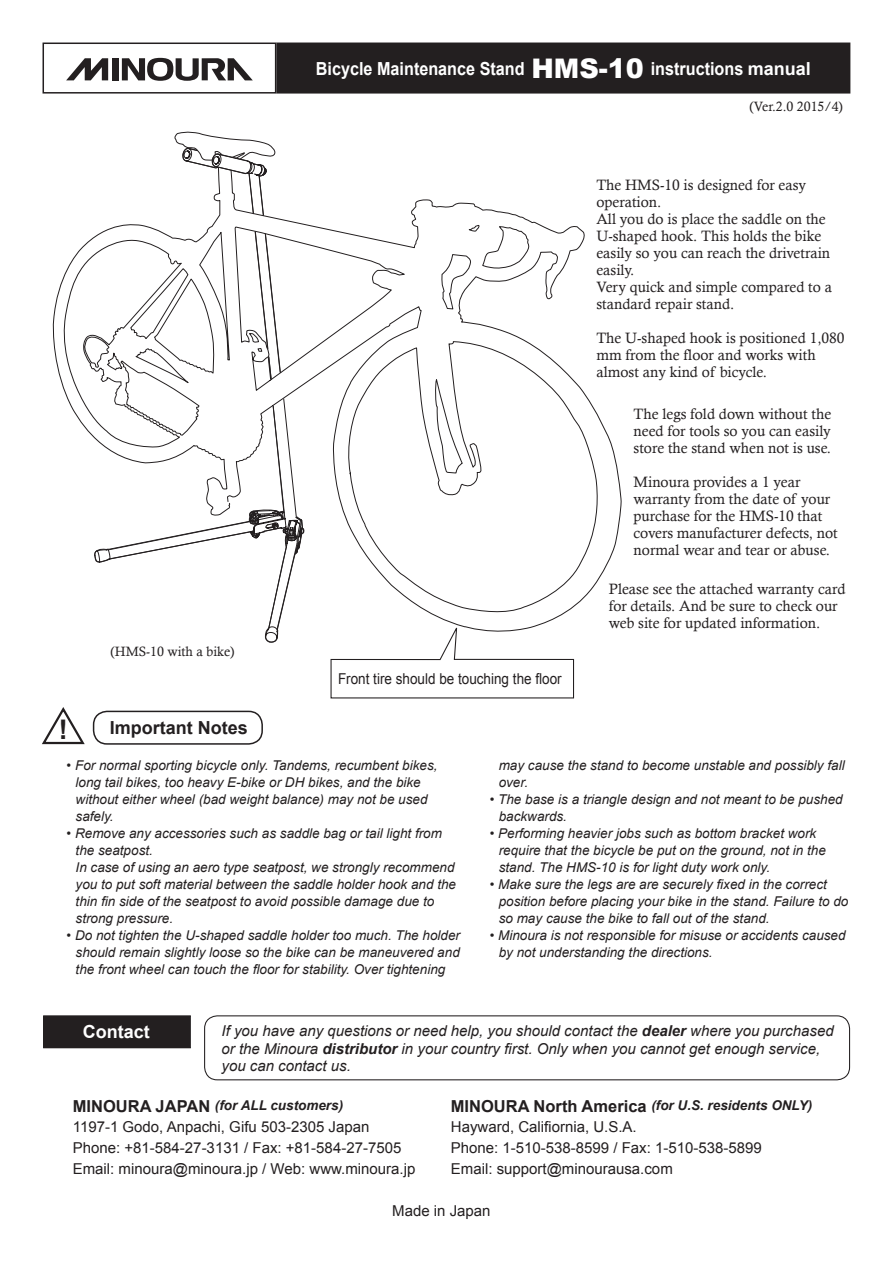
<style>
.page{position:relative;width:893px;height:1263px;background:#fff}
.page>*{position:absolute;margin:0;border:0;box-sizing:border-box;transform-origin:0 0}
.t1{font:700 27px "Arial";color:#231f20}
.t2{font:700 18px "Arial";color:#fff;scale:.9 1}
.t3{font:700 18px "Arial";color:#231f20}
.t4{font:700 18px "Arial";color:#fff}
.t5{font:15px/17px "Calisto";color:#231f20}
.t6{font:15px "Arial";color:#231f20}
.t7{font:italic 15px/17px "Arial";color:#231f20}
.t8{font:15px "Arial";color:#231f20;scale:.9 1}
.t9{font:italic 13.5px/17px "Arial";color:#231f20}
.t10{font:italic 700 13.5px "Arial";color:#231f20}
.t11{font:13.5px "Calisto";color:#231f20}
.s1{font-weight:900;font-size:27px}
.s2{font-weight:700}
.s3{font-style:normal;font-size:16.5px}
</style>
<div class="page">
<div style="left:93px;top:711px;width:170px;height:34px;border:2px solid #231f20;border-radius:14px"></div>
<svg style="left:42px;top:707px;width:43px;height:38px"></svg>
<div style="left:43px;top:43px;width:233px;height:51px;border:2px solid #231f20"></div>
<div style="left:277px;top:43px;width:573px;height:50px;background:#231f20"></div>
<div style="left:276px;top:43px;width:574px;height:51px;border:2px solid #231f20"></div>
<div style="left:204px;top:1015px;width:646px;height:65px;border:1px solid #231f20;border-radius:13px"></div>
<div style="left:44px;top:1016px;width:146px;height:32px;background:#231f20"></div>
<div style="left:43px;top:1015px;width:148px;height:33px;border:1px solid #231f20"></div>
<svg style="left:330px;top:637px;width:245px;height:62px"></svg>
<svg style="left:66px;top:58px;width:42px;height:22px"></svg>
<div style="left:112px;top:58px;width:6px;height:22px;background:#231f20"></div>
<svg style="left:122px;top:58px;width:131px;height:23px"></svg>
<svg style="left:747px;top:91px;width:98px;height:3px"></svg>
<svg style="left:53px;top:131px;width:569px;height:506px"></svg>
<svg style="left:93px;top:398px;width:212px;height:245px"></svg>
<svg style="left:108px;top:406px;width:196px;height:224px"></svg>
<h2 class="t2" style="left:316px;top:57px;width:552px">Bicycle Maintenance Stand <span class="s1">HMS-10</span> instructions manual</h2>
<p class="t11" style="left:749px;top:99px;width:95px">(Ver.2.0 2015/4)</p>
<p class="t5" style="left:596px;top:176px;width:237px">The HMS-10 is designed for easy operation.<br>All you do is place the saddle on the<br>U-shaped hook. This holds the bike easily so you can reach the drivetrain easily.<br>Very quick and simple compared to a standard repair stand.</p>
<p class="t5" style="left:596px;top:329px;width:250px">The U-shaped hook is positioned 1,080 mm from the floor and works with almost any kind of bicycle.</p>
<h1 class="t1" style="left:59px;top:714px;width:10px">!</h1>
<p class="t11" style="left:111px;top:644px;width:126px">(HMS-10 with a bike)</p>
<h2 class="t3" style="left:110px;top:715px;width:140px">Important Notes</h2>
<p class="t8" style="left:338px;top:669px;width:250px">Front tire should be touching the floor</p>
<p class="t5" style="left:634px;top:405px;width:199px;text-align:justify">The legs fold down without the need for tools so you can easily store the stand when not is use.</p>
<p class="t5" style="left:634px;top:473px;width:206px">Minoura provides a 1 year warranty from the date of your purchase for the HMS-10 that covers manufacturer defects, not normal wear and tear or abuse.</p>
<p class="t5" style="left:609px;top:580px;width:238px">Please see the attached warranty card for details. And be sure to check our web site for updated information.</p>
<p class="t9" style="left:76px;top:757px;width:363px;text-indent:-9px">• For normal sporting bicycle only. Tandems, recumbent bikes, long tail bikes, too heavy E-bike or DH bikes, and the bike without either wheel (bad weight balance) may not be used safely.</p>
<p class="t9" style="left:76px;top:825px;width:382px;text-indent:-9px">• Remove any accessories such as saddle bag or tail light from the seatpost.<br>In case of using an aero type seatpost, we strongly recommend you to put soft material between the saddle holder hook and the thin fin side of the seatpost to avoid possible damage due to strong pressure.</p>
<p class="t9" style="left:76px;top:927px;width:386px;text-align:justify;text-indent:-9px">• Do not tighten the U-shaped saddle holder too much. The holder should remain slightly loose so the bike can be maneuvered and the front wheel can touch the floor for stability. Over tightening</p>
<p class="t9" style="left:499px;top:757px;width:347px">may cause the stand to become unstable and possibly fall over.</p>
<p class="t9" style="left:499px;top:791px;width:345px;text-indent:-9px">• The base is a triangle design and not meant to be pushed backwards.</p>
<p class="t9" style="left:499px;top:825px;width:329px;text-indent:-9px">• Performing heavier jobs such as bottom bracket work require that the bicycle be put on the ground, not in the stand. The HMS-10 is for light duty work only.</p>
<p class="t9" style="left:499px;top:876px;width:351px;text-indent:-9px">• Make sure the legs are are securely fixed in the correct position before placing your bike in the stand. Failure to do so may cause the bike to fall out of the stand.</p>
<p class="t9" style="left:499px;top:927px;width:348px;text-indent:-9px">• Minoura is not responsible for misuse or accidents caused by not understanding the directions.</p>
<h2 class="t4" style="left:83px;top:1019px;width:68px">Contact</h2>
<p class="t7" style="left:222px;top:1023px;width:614px">If you have any questions or need help, you should contact the <span class="s2">dealer</span> where you purchased or the Minoura <span class="s2">distributor</span> in your country first. Only when you cannot get enough service, you can contact us.</p>
<p class="t10" style="left:73px;top:1097px;width:272px"><span class="s3">MINOURA JAPAN</span> (for ALL customers)</p>
<p class="t10" style="left:451px;top:1097px;width:363px"><span class="s3">MINOURA North America</span> (for U.S. residents ONLY)</p>
<p class="t6" style="left:73px;top:1116px;width:298px">1197-1 Godo, Anpachi, Gifu 503-2305 Japan</p>
<p class="t6" style="left:451px;top:1116px;width:187px">Hayward, Califiornia, U.S.A.</p>
<p class="t6" style="left:73px;top:1138px;width:330px">Phone: +81-584-27-3131 / Fax: +81-584-27-7505</p>
<p class="t6" style="left:451px;top:1138px;width:313px">Phone: 1-510-538-8599 / Fax: 1-510-538-5899</p>
<p class="t6" style="left:73px;top:1159px;width:344px">Email: minoura@minoura.jp / Web: www.minoura.jp</p>
<p class="t6" style="left:451px;top:1159px;width:223px">Email: support@minourausa.com</p>
<p class="t6" style="left:392px;top:1201px;width:100px">Made in Japan</p>
</div>
